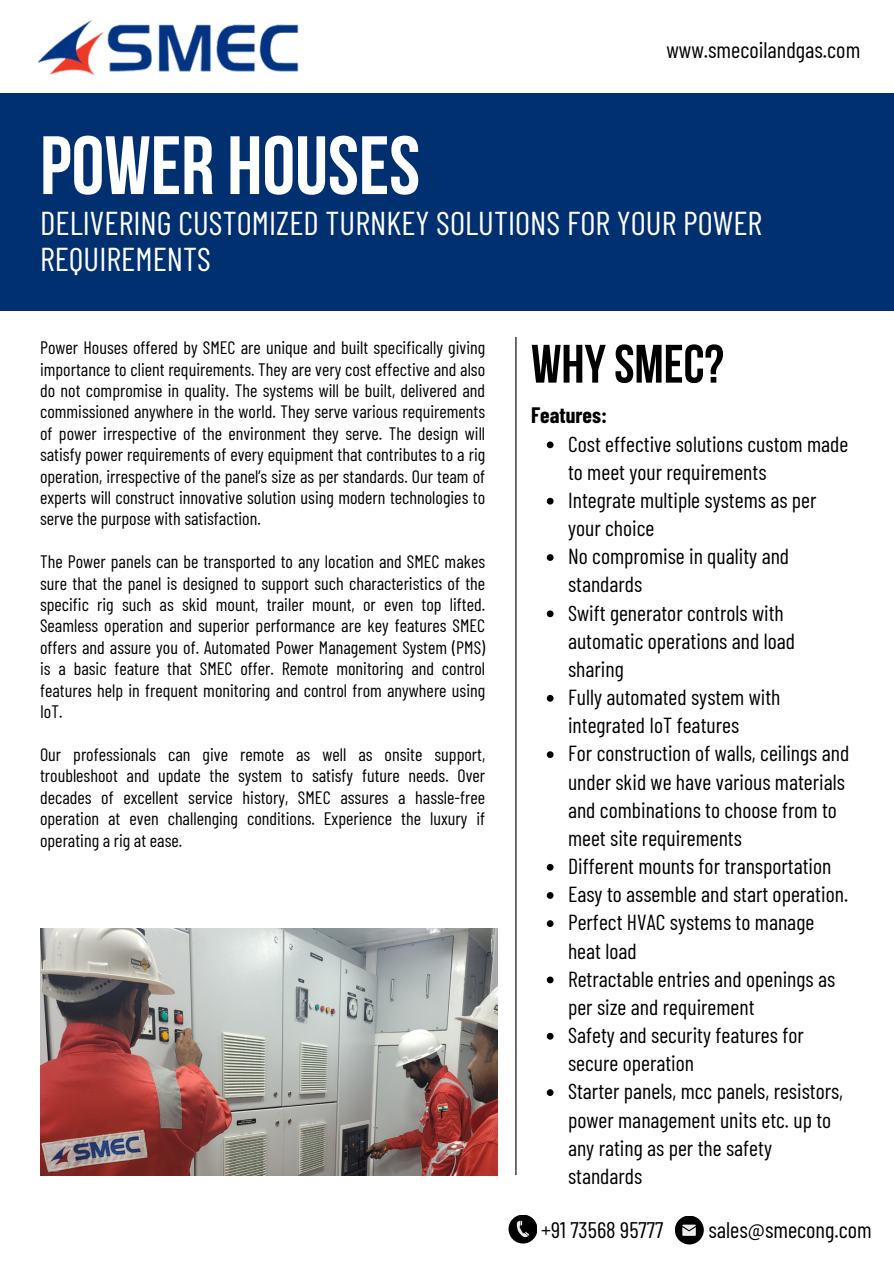
<style>
.page{position:relative;width:894px;height:1264px;background:#fff}
.page>*{position:absolute;margin:0;border:0;box-sizing:border-box;transform-origin:0 0}
.t1{font:700 82.5px "Bebas Neue";color:#fff}
.t2{font:700 54px "Bebas Neue";color:#000}
.t3{font:33px/36px "Barlow Condensed";color:#fff}
.t4{font:22.5px "Barlow Condensed";color:#000}
.t5{font:21.75px/28.2px "Barlow Condensed";color:#000}
.t6{font:700 21.75px "Barlow Condensed";color:#000}
.t7{font:18px/21.5px "Barlow Condensed";color:#000;text-align:justify}
</style>
<div class="page">
<div style="left:0;top:93px;width:893px;height:217px;background:#003070"></div>
<img style="left:37px;top:20px;width:262px;height:56px">
<svg style="left:546px;top:441px;width:7px;height:7px"></svg>
<svg style="left:546px;top:498px;width:7px;height:6px"></svg>
<svg style="left:546px;top:554px;width:7px;height:7px"></svg>
<svg style="left:546px;top:610px;width:7px;height:7px"></svg>
<svg style="left:546px;top:695px;width:7px;height:6px"></svg>
<svg style="left:546px;top:751px;width:7px;height:7px"></svg>
<svg style="left:546px;top:863px;width:7px;height:7px"></svg>
<svg style="left:546px;top:892px;width:7px;height:6px"></svg>
<svg style="left:546px;top:920px;width:7px;height:7px"></svg>
<svg style="left:546px;top:976px;width:7px;height:7px"></svg>
<svg style="left:546px;top:1032px;width:7px;height:7px"></svg>
<svg style="left:546px;top:1089px;width:7px;height:6px"></svg>
<hr style="left:515px;top:337px;width:1px;height:838px;background:#000">
<img style="left:40px;top:928px;width:457px;height:247px">
<div style="left:508px;top:1214px;width:29px;height:29px;background:#000;border-radius:50%"></div>
<svg style="left:516px;top:1220px;width:13px;height:17px"></svg>
<div style="left:674px;top:1215px;width:29px;height:29px;background:#000;border-radius:50%"></div>
<svg style="left:682px;top:1224px;width:13px;height:11px"></svg>
<p class="t4" style="left:666px;top:36px;width:195px">www.smecoilandgas.com</p>
<p class="t1" style="left:40px;top:132px;width:381px">POWER HOUSES</p>
<p class="t3" style="left:40px;top:204px;width:723px">DELIVERING CUSTOMIZED TURNKEY SOLUTIONS FOR YOUR POWER<br>REQUIREMENTS</p>
<p class="t7" style="left:40px;top:336px;width:446px">Power Houses offered by SMEC are unique and built specifically giving importance to client requirements. They are very cost effective and also do not compromise in quality. The systems will be built, delivered and commissioned anywhere in the world. They serve various requirements of power irrespective of the environment they serve. The design will satisfy power requirements of every equipment that contributes to a rig operation, irrespective of the panel’s size as per standards. Our team of experts will construct innovative solution using modern technologies to serve the purpose with satisfaction.</p>
<p class="t7" style="left:40px;top:550px;width:446px">The Power panels can be transported to any location and SMEC makes sure that the panel is designed to support such characteristics of the specific rig such as skid mount, trailer mount, or even top lifted.<br>Seamless operation and superior performance are key features SMEC offers and assure you of. Automated Power Management System (PMS) is a basic feature that SMEC offer. Remote monitoring and control features help in frequent monitoring and control from anywhere using IoT.</p>
<p class="t7" style="left:40px;top:743px;width:446px">Our professionals can give remote as well as onsite support, troubleshoot and update the system to satisfy future needs. Over decades of excellent service history, SMEC assures a hassle-free operation at even challenging conditions. Experience the luxury if operating a rig at ease.</p>
<p class="t2" style="left:531px;top:342px;width:194px">WHYSMEC?</p>
<p class="t6" style="left:531px;top:401px;width:78px">Features:</p>
<p class="t5" style="left:568px;top:429px;width:282px">Cost effective solutions custom made to meet your requirements</p>
<p class="t5" style="left:568px;top:485px;width:250px">Integrate multiple systems as per your choice</p>
<p class="t5" style="left:568px;top:541px;width:222px">No compromise in quality and standards</p>
<p class="t5" style="left:568px;top:597px;width:228px">Swift generator controls with automatic operations and load sharing</p>
<p class="t5" style="left:568px;top:682px;width:214px">Fully automated system with integrated IoT features</p>
<p class="t5" style="left:568px;top:738px;width:282px">For construction of walls, ceilings and under skid we have various materials and combinations to choose from to meet site requirements</p>
<p class="t5" style="left:568px;top:851px;width:265px">Different mounts for transportation</p>
<p class="t5" style="left:568px;top:879px;width:281px">Easy to assemble and start operation.</p>
<p class="t5" style="left:568px;top:907px;width:247px">Perfect HVAC systems to manage heat load</p>
<p class="t5" style="left:568px;top:963px;width:268px">Retractable entries and openings as per size and requirement</p>
<p class="t5" style="left:568px;top:1020px;width:237px">Safety and security features for secure operation</p>
<p class="t5" style="left:568px;top:1076px;width:276px">Starter panels, mcc panels, resistors, power management units etc. up to any rating as per the safety standards</p>
<p class="t4" style="left:541px;top:1215px;width:124px">+91 73568 95777</p>
<p class="t4" style="left:708px;top:1215px;width:165px">sales@smecong.com</p>
</div>
